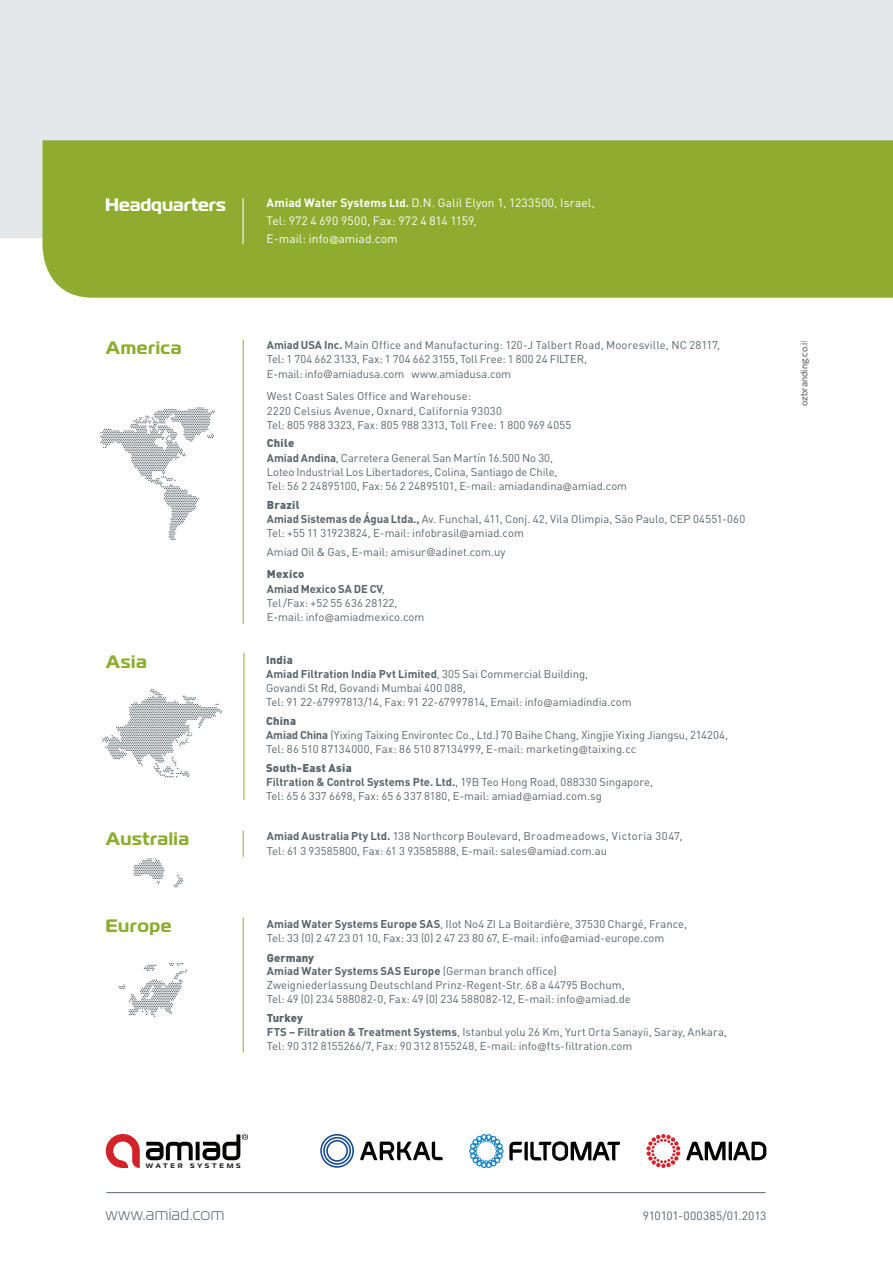
<style>
.page{position:relative;width:893px;height:1263px;background:#fff}
.page>*{position:absolute;margin:0;border:0;box-sizing:border-box;transform-origin:0 0}
.t1{font:700 18px "Magistral C";letter-spacing:.03em;color:#8eac2f}
.t2{font:700 18px "Magistral C";color:#fff}
.t3{font:300 16.5px "Magistral C";letter-spacing:.025em;color:#59656b}
.t4{font:12px/18px "DIN";letter-spacing:.005em;color:#fff}
.t5{font:12px "DIN";letter-spacing:-.015em;color:#59656b}
.t6{font:11.25px/14.2px "DIN";color:#59656b}
.t7{font:700 11.25px/12.8px "DIN";color:#59656b}
.t8{font:500 8.7px "New June";letter-spacing:.01em;color:#57585a}
.t9{font:700 6.6px "Magistral C";letter-spacing:.41em;color:#231f20}
.s1{font-weight:700}
.s2{font-weight:700;font-size:11.25px}
.s3{font-family:"New June";font-weight:500;font-size:10.5px;color:#69696c}
.s4{font-weight:900}
.s5{font-weight:400}
</style>
<div class="page">
<div style="left:0;top:0;width:893px;height:239px;background:#e5e8eb"></div>
<div style="left:43px;top:140px;width:850px;height:158px;background:#8eac2f"></div>
<svg style="left:106px;top:1134px;width:34px;height:34px"></svg>
<svg style="left:146px;top:1134px;width:102px;height:26px"></svg>
<svg style="left:646px;top:1134px;width:34px;height:34px"></svg>
<svg style="left:686px;top:1141px;width:80px;height:19px"></svg>
<svg style="left:360px;top:1141px;width:83px;height:19px"></svg>
<svg style="left:320px;top:1134px;width:34px;height:34px"></svg>
<svg style="left:469px;top:1134px;width:151px;height:34px"></svg>
<hr style="left:106px;top:1192px;width:660px;height:1px;background:#59656b">
<hr style="left:243px;top:198px;width:1px;height:46px;background:#fff">
<svg style="left:100px;top:407px;width:115px;height:133px"></svg>
<hr style="left:243px;top:918px;width:1px;height:134px;background:#8eac2f">
<svg style="left:118px;top:963px;width:69px;height:54px"></svg>
<hr style="left:244px;top:653px;width:1px;height:147px;background:#8eac2f">
<svg style="left:243px;top:831px;width:1px;height:26px"></svg>
<svg style="left:133px;top:858px;width:32px;height:26px"></svg>
<svg style="left:174px;top:875px;width:9px;height:12px"></svg>
<svg style="left:102px;top:689px;width:120px;height:88px"></svg>
<hr style="left:243px;top:340px;width:1px;height:283px;background:#8eac2f">
<h1 class="t2" style="left:105px;top:193px;width:122px">Headquarters</h1>
<p class="t4" style="left:267px;top:193px;width:330px"><span class="s1">Amiad Water System</span><span class="s2">s Ltd.</span> D.N. Galil Elyon 1, 1233500, Israel,<br>Tel: 972 4 690 9500, Fax: 972 4 814 1159,<br>E-mail: info<sub>@</sub>amiad.com</p>
<h1 class="t1" style="left:106px;top:336px;width:77px">America</h1>
<p class="t8" style="left:799px;top:406px;width:67px;rotate:-90deg">ozbranding.co.il</p>
<p class="t6" style="left:267px;top:338px;width:455px"><span class="s1">Amiad USA Inc.</span> Main Office and Manufacturing: 120-J Talbert Road, Mooresville, NC 28117,<br>Tel: 1 704 662 3133, Fax: 1 704 662 3155, Toll Free: 1 800 24 FILTER,<br>E-mail: info<span class="s3">@</span>amiadusa.com www.amiadusa.com</p>
<p class="t6" style="left:267px;top:389px;width:306px">West Coast Sales Office and Warehouse:<br>2220 Celsius Avenue, Oxnard, California 93030<br>Tel: 805 988 3323, Fax: 805 988 3313, Toll Free: 1 800 969 4055</p>
<p class="t6" style="left:267px;top:436px;width:362px"><span class="s4">Chile<br></span><span class="s1">Amiad Andina</span>, Carretera General San Martín 16.500 No 30,<br>Loteo Industrial Los Libertadores, Colina, Santiago de Chile,<br>Tel: 56 2 24895100, Fax: 56 2 24895101, E-mail: amiadandina<span class="s3">@</span>amiad.com</p>
<p class="t6" style="left:267px;top:497px;width:480px"><span class="s4">Brazil<br></span><span class="s1">Amiad Sistemas de Água Ltda.,</span> Av. Funchal, 411, Conj. 42, Vila Olimpia, São Paulo, CEP 04551-060<br>Tel: +55 11 31923824, E-mail: infobrasil<span class="s3">@</span>amiad.com</p>
<p class="t6" style="left:267px;top:540px;width:240px;line-height:22.8px">Amiad Oil &amp; Gas, E-mail: amisur<span class="s3">@</span>adinet.com.uy<br><span class="s4">Mexico</span></p>
<p class="t6" style="left:267px;top:581px;width:159px"><span class="s1">Amiad Mexico SA DE CV</span>,<br>Tel /Fax: +52 55 636 28122,<br>E-mail: info<span class="s3">@</span>amiadmexico.com</p>
<h1 class="t1" style="left:106px;top:651px;width:42px">Asia</h1>
<p class="t6" style="left:266px;top:652px;width:367px"><span class="s4">India<br></span><span class="s1">Amiad Filtration India Pvt Limited</span>, 305 Sai Commercial Building,<br>Govandi St Rd, Govandi Mumbai 400 088,<br>Tel: 91 22-67997813/14, Fax: 91 22-67997814, Email: info<span class="s3">@</span>amiadindia.com</p>
<p class="t6" style="left:266px;top:713px;width:463px"><span class="s4">China<br></span><span class="s1">Amiad China</span> (Yixing Taixing Environtec Co., Ltd.) 70 Baihe Chang, Xingjie Yixing Jiangsu, 214204,<br>Tel: 86 510 87134000, Fax: 86 510 87134999, E-mail: marketing<span class="s3">@</span>taixing.cc</p>
<p class="t6" style="left:266px;top:760px;width:388px"><span class="s4">South-East Asia<br></span><span class="s1">Filtration &amp; Control Systems Pte. Ltd.</span>, 19B Teo Hong Road, 088330 Singapore,<br>Tel: 65 6 337 6698, Fax: 65 6 337 8180, E-mail: amiad<span class="s3">@</span>amiad.com.sg</p>
<h1 class="t1" style="left:106px;top:827px;width:84px">Australia</h1>
<p class="t6" style="left:267px;top:829px;width:417px"><span class="s1">Amiad Australia Pty Ltd.</span> 138 Northcorp Boulevard, Broadmeadows, Victoria 3047,<br>Tel: 61 3 93585800, Fax: 61 3 93585888, E-mail: sales<span class="s3">@</span>amiad.com.au</p>
<h1 class="t1" style="left:105px;top:914px;width:68px">Europe</h1>
<p class="t6" style="left:267px;top:916px;width:422px"><span class="s1">Amiad Water Systems Europe SAS</span>, Ilot No4 ZI La Boitardière, 37530 Chargé, France,<br>Tel: 33 (0) 2 47 23 01 10, Fax: 33 (0) 2 47 23 80 67, E-mail: info<span class="s3">@</span>amiad-europe.com</p>
<p class="t7" style="left:267px;top:951px;width:292px"><span class="s4">Germany<br></span>Amiad Water Systems SAS Europe <span class="s5">(German branch office)</span></p>
<p class="t6" style="left:267px;top:977px;width:366px">Zweigniederlassung Deutschland Prinz-Regent-Str. 68 a 44795 Bochum,<br>Tel: 49 (0) 234 588082-0, Fax: 49 (0) 234 588082-12, E-mail: info<span class="s3">@</span>amiad.de</p>
<p class="t6" style="left:267px;top:1010px;width:462px"><span class="s4">Turkey<br></span><span class="s1">FTS – Filtration &amp; Treatment Systems</span>, Istanbul yolu 26 Km, Yurt Orta Sanayii, Saray, Ankara,<br>Tel: 90 312 8155266/7, Fax: 90 312 8155248, E-mail: info<span class="s3">@</span>fts-filtration.com</p>
<p class="t9" style="left:146px;top:1161px;width:96px">WATER SYSTEMS</p>
<h2 class="t3" style="left:106px;top:1206px;width:120px">www.amiad.com</h2>
<p class="t5" style="left:643px;top:1208px;width:125px">910101-000385/01.2013</p>
</div>
